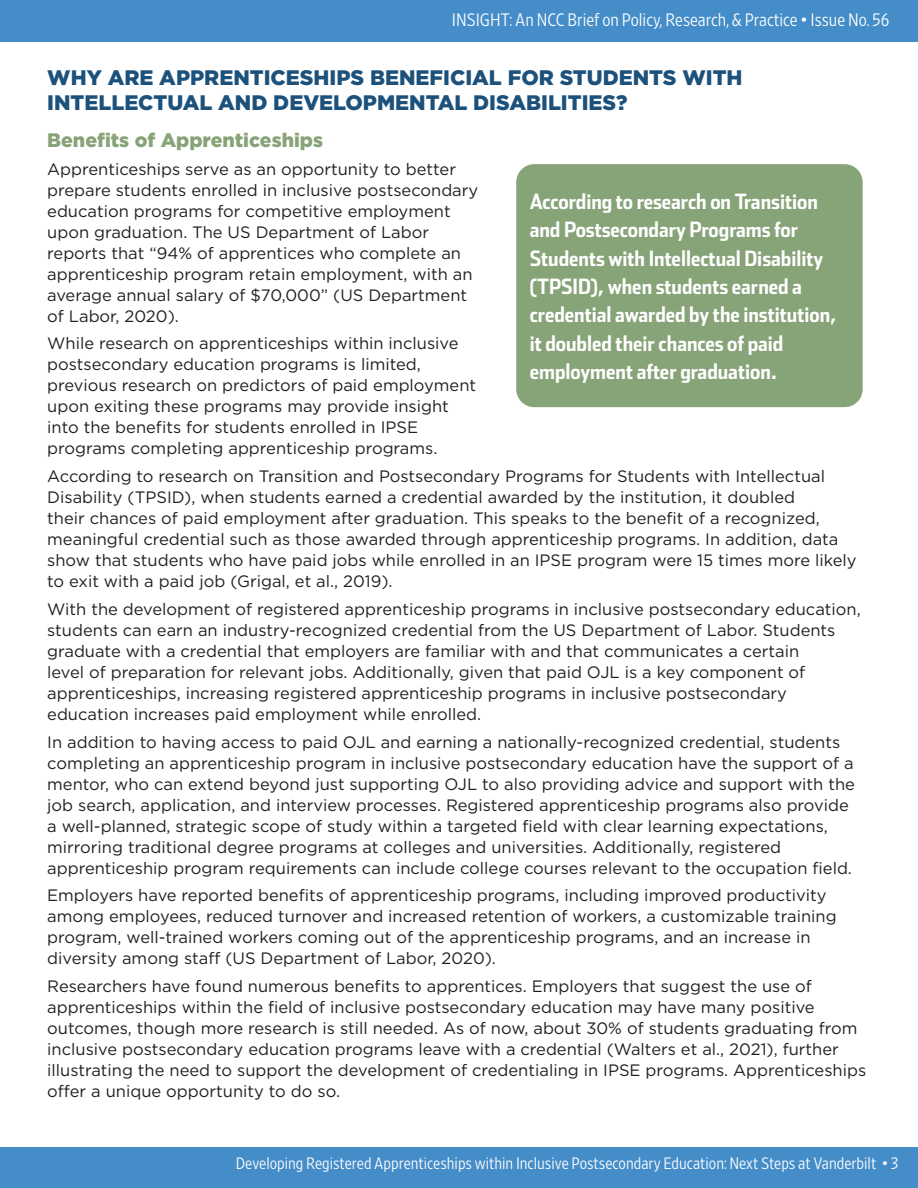
<style>
.page{position:relative;width:918px;height:1188px;background:#fff}
.page>*{position:absolute;margin:0;border:0;box-sizing:border-box;transform-origin:0 0}
.t1{font:21px/28.5px "Stainless Cond Bold Tab";color:#fff}
.t2{font:900 21px/25.2px "Gotham HTF";color:#1c517c}
.t3{font:900 19.5px "Gotham HTF";color:#87a378}
.t4{font:300 18px "Retina Narrow";color:#fff}
.t5{font:16.5px/21px "Gotham HTF";color:#231f20}
.t6{font:300 16.5px "Retina Narrow";color:#fff}
</style>
<div class="page">
<div style="left:0;top:0;width:918px;height:41px;background:#458dc9"></div>
<div style="left:0;top:1147px;width:918px;height:41px;background:#458dc9"></div>
<div style="left:516px;top:164px;width:347px;height:243px;background:#87a378;border-radius:18px"></div>
<p class="t4" style="left:452px;top:8px;width:439px">INSIGHT: An NCC Brief on Policy, Research, &amp; Practice • Issue No. 56</p>
<h2 class="t2" style="left:47px;top:64px;width:697px">WHY ARE APPRENTICESHIPS BENEFICIAL FOR STUDENTS WITH<br>INTELLECTUAL AND DEVELOPMENTAL DISABILITIES?</h2>
<h3 class="t3" style="left:47px;top:129px;width:277px">Benefits of Apprenticeships</h3>
<p class="t5" style="left:47px;top:158px;width:433px">Apprenticeships serve as an opportunity to better prepare students enrolled in inclusive postsecondary education programs for competitive employment upon graduation. The US Department of Labor reports that “94% of apprentices who complete an apprenticeship program retain employment, with an average annual salary of $70,000” (US Department of Labor, 2020).</p>
<p class="t5" style="left:47px;top:333px;width:430px">While research on apprenticeships within inclusive postsecondary education programs is limited, previous research on predictors of paid employment upon exiting these programs may provide insight into the benefits for students enrolled in IPSE programs completing apprenticeship programs.</p>
<p class="t5" style="left:47px;top:466px;width:811px">According to research on Transition and Postsecondary Programs for Students with Intellectual Disability (TPSID), when students earned a credential awarded by the institution, it doubled<br>their chances of paid employment after graduation. This speaks to the benefit of a recognized, meaningful credential such as those awarded through apprenticeship programs. In addition, data show that students who have paid jobs while enrolled in an IPSE program were 15 times more likely to exit with a paid job (Grigal, et al., 2019).</p>
<p class="t5" style="left:47px;top:598px;width:815px">With the development of registered apprenticeship programs in inclusive postsecondary education, students can earn an industry-recognized credential from the US Department of Labor. Students graduate with a credential that employers are familiar with and that communicates a certain<br>level of preparation for relevant jobs. Additionally, given that paid OJL is a key component of apprenticeships, increasing registered apprenticeship programs in inclusive postsecondary education increases paid employment while enrolled.</p>
<p class="t5" style="left:47px;top:731px;width:809px">In addition to having access to paid OJL and earning a nationally-recognized credential, students completing an apprenticeship program in inclusive postsecondary education have the support of a mentor, who can extend beyond just supporting OJL to also providing advice and support with the job search, application, and interview processes. Registered apprenticeship programs also provide a well-planned, strategic scope of study within a targeted field with clear learning expectations, mirroring traditional degree programs at colleges and universities. Additionally, registered apprenticeship program requirements can include college courses relevant to the occupation field.</p>
<p class="t5" style="left:47px;top:885px;width:791px">Employers have reported benefits of apprenticeship programs, including improved productivity among employees, reduced turnover and increased retention of workers, a customizable training program, well-trained workers coming out of the apprenticeship programs, and an increase in diversity among staff (US Department of Labor, 2020).</p>
<p class="t5" style="left:47px;top:976px;width:820px">Researchers have found numerous benefits to apprentices. Employers that suggest the use of apprenticeships within the field of inclusive postsecondary education may have many positive outcomes, though more research is still needed. As of now, about 30% of students graduating from inclusive postsecondary education programs leave with a credential (Walters et al., 2021), further illustrating the need to support the development of credentialing in IPSE programs. Apprenticeships offer a unique opportunity to do so.</p>
<p class="t1" style="left:530px;top:186px;width:308px">According to research on Transition and Postsecondary Programs for Students with Intellectual Disability (TPSID), when students earned a credential awarded by the institution, it doubled their chances of paid employment after graduation.</p>
<p class="t6" style="left:236px;top:1153px;width:664px">Developing Registered Apprenticeships within Inclusive Postsecondary Education: Next Steps at Vanderbilt • 3</p>
</div>
